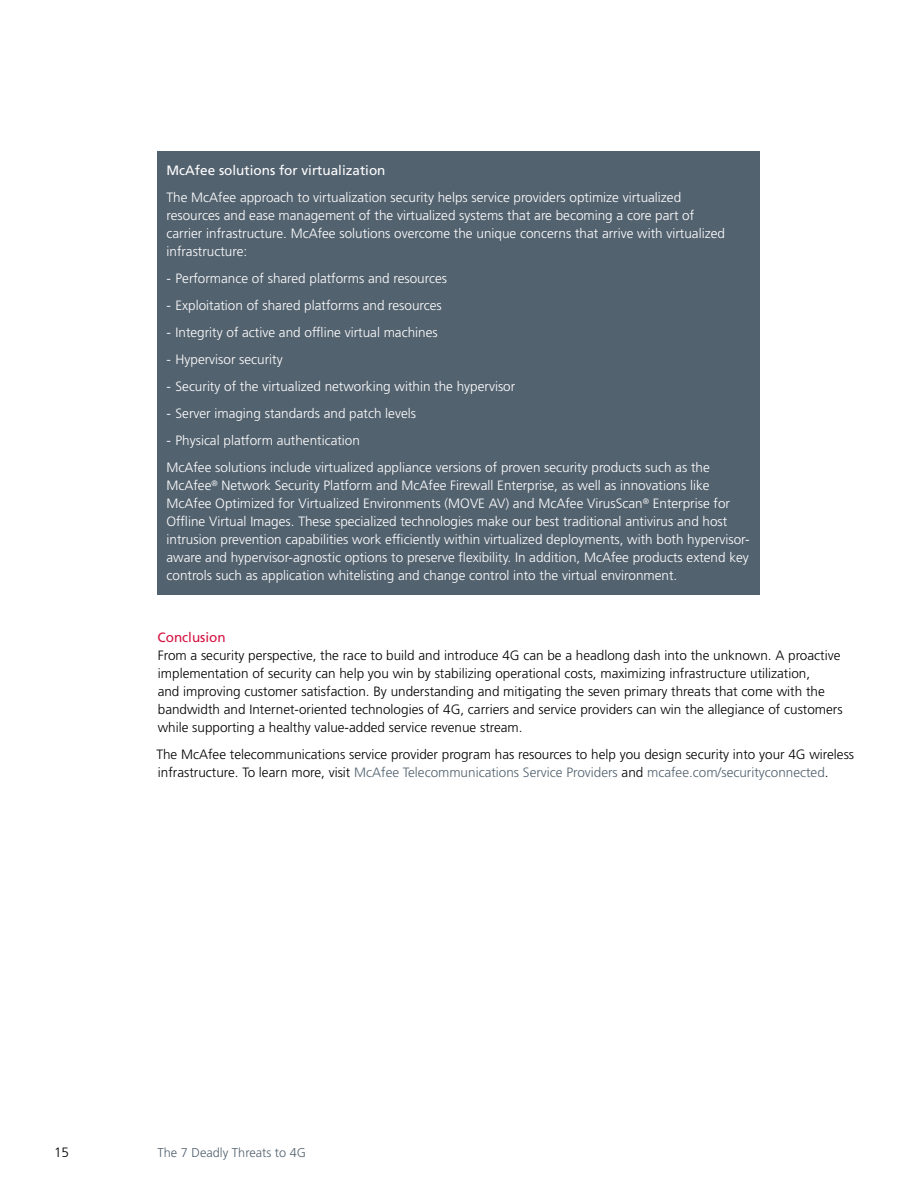
<style>
.page{position:relative;width:918px;height:1188px;background:#fff}
.page>*{position:absolute;margin:0;border:0;box-sizing:border-box;transform-origin:0 0}
.t1{font:300 13.5px/18px "Frutiger LT Std";color:#fff}
.t2{font:300 13.5px/18px "Frutiger LT Std";color:#000}
.t3{font:13.5px "Frutiger LT Std";color:#fff}
.t4{font:13.5px "Frutiger LT Std";color:#d31242}
.t5{font:300 12.75px "Frutiger LT Std";color:#53626f}
.s1{color:#53626f}
</style>
<div class="page">
<div style="left:158px;top:151px;width:602px;height:443px;background:#53626f"></div>
<p class="t3" style="left:166px;top:163px;width:221px">McAfee solutions for virtualization</p>
<p class="t1" style="left:166px;top:189px;width:560px">The McAfee approach to virtualization security helps service providers optimize virtualized resources and ease management of the virtualized systems that are becoming a core part of carrier infrastructure. McAfee solutions overcome the unique concerns that arrive with virtualized infrastructure:</p>
<p class="t1" style="left:166px;top:270px;width:282px">- Performance of shared platforms and resources</p>
<p class="t1" style="left:166px;top:297px;width:277px">- Exploitation of shared platforms and resources</p>
<p class="t1" style="left:166px;top:324px;width:273px">- Integrity of active and offline virtual machines</p>
<p class="t1" style="left:166px;top:351px;width:118px">- Hypervisor security</p>
<p class="t1" style="left:166px;top:378px;width:350px">- Security of the virtualized networking within the hypervisor</p>
<p class="t1" style="left:166px;top:405px;width:251px">- Server imaging standards and patch levels</p>
<p class="t1" style="left:166px;top:427px;width:545px;line-height:27px">- Physical platform authentication<br>McAfee solutions include virtualized appliance versions of proven security products such as the</p>
<p class="t1" style="left:166px;top:477px;width:585px">McAfee<sup>®</sup> Network Security Platform and McAfee Firewall Enterprise, as well as innovations like McAfee Optimized for Virtualized Environments (MOVE AV) and McAfee VirusScan<sup>®</sup> Enterprise for Offline Virtual Images. These specialized technologies make our best traditional antivirus and host intrusion prevention capabilities work efficiently within virtualized deployments, with both hypervisor&shy;aware and hypervisor-agnostic options to preserve flexibility. In addition, McAfee products extend key controls such as application whitelisting and change control into the virtual environment.</p>
<p class="t4" style="left:158px;top:629px;width:70px">Conclusion</p>
<p class="t2" style="left:158px;top:646px;width:687px">From a security perspective, the race to build and introduce 4G can be a headlong dash into the unknown. A proactive implementation of security can help you win by stabilizing operational costs, maximizing infrastructure utilization,<br>and improving customer satisfaction. By understanding and mitigating the seven primary threats that come with the bandwidth and Internet-oriented technologies of 4G, carriers and service providers can win the allegiance of customers while supporting a healthy value-added service revenue stream.</p>
<p class="t2" style="left:156px;top:745px;width:699px">The McAfee telecommunications service provider program has resources to help you design security into your 4G wireless infrastructure. To learn more, visit <span class="s1">McAfee Telecommunications Service Providers</span> and <span class="s1">mcafee.com/securityconnected</span>.</p>
<p class="t2" style="left:54px;top:1144px;width:17px">15</p>
<p class="t5" style="left:158px;top:1145px;width:150px">The 7 Deadly Threats to 4G</p>
</div>
